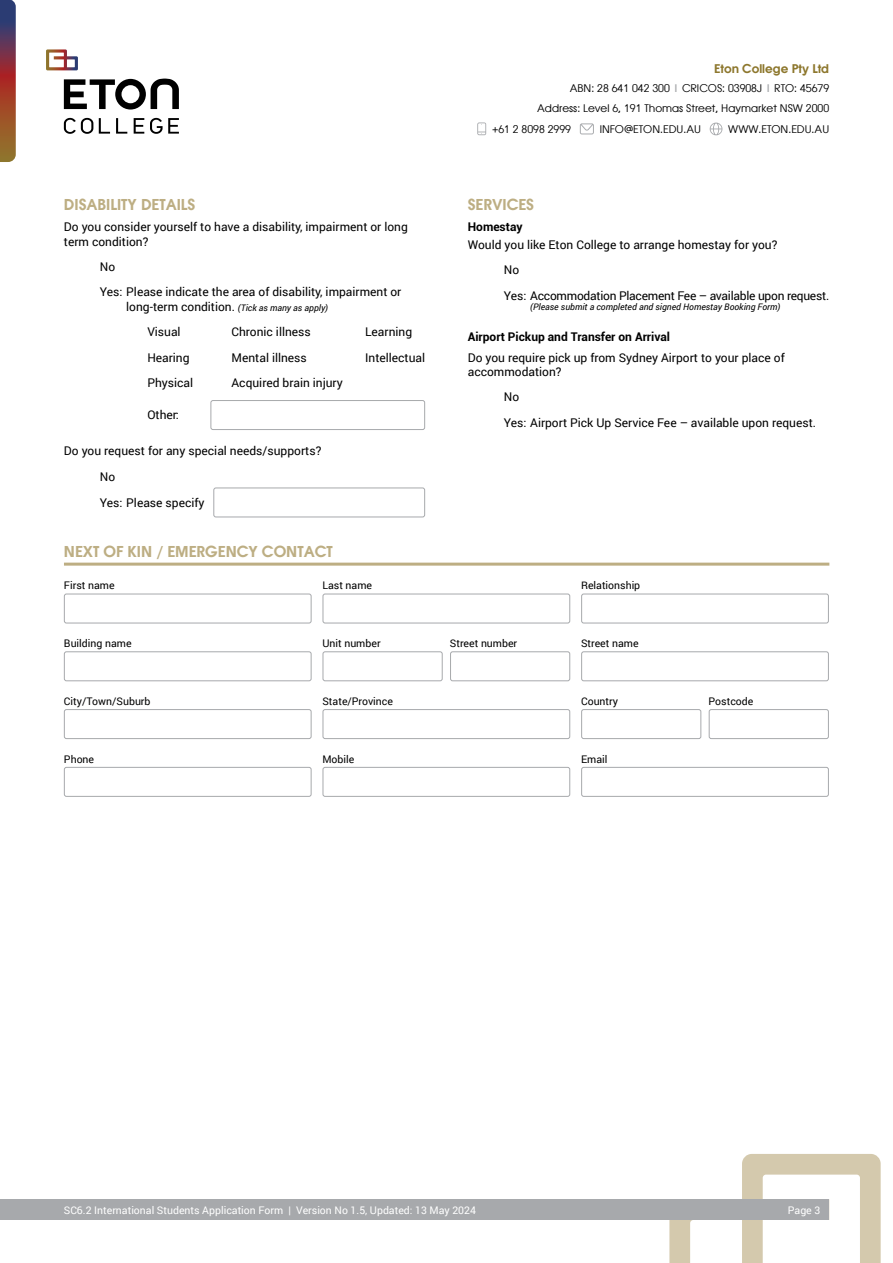
<style>
.page{position:relative;width:893px;height:1263px;background:#fff}
.page>*{position:absolute;margin:0;border:0;box-sizing:border-box;transform-origin:0 0}
.t1{font:600 15px "Atlanta";color:#bdae83}
.t2{font:12px/14.4px "Roboto";color:#000}
.t3{font:12px/25.3px "Roboto";letter-spacing:-.02em;color:#000}
.t4{font:700 12px "Roboto";color:#000}
.t5{font:600 12px "Atlanta";color:#8d772d}
.t6{font:10.5px "Roboto";color:#000}
.t7{font:10.5px/19.5px "Atlanta";color:#000;text-align:right}
.t8{font:10.5px "Roboto";color:#fff}
.t9{font:10.5px "Roboto";color:#fff}
.t10{font:italic 9px "Roboto";color:#000}
.s1{font-weight:600;color:#a7a9ac}
.s2{font-style:italic;font-size:9px}
</style>
<div class="page">
<svg style="left:0;top:0;width:16px;height:162px"></svg>
<svg style="left:669px;top:1154px;width:212px;height:109px"></svg>
<div style="left:0;top:1199px;width:829px;height:21px;background:#a7a9ac"></div>
<svg style="left:64px;top:118px;width:29px;height:16px"></svg>
<svg style="left:99px;top:118px;width:11px;height:16px"></svg>
<svg style="left:116px;top:118px;width:11px;height:16px"></svg>
<svg style="left:134px;top:118px;width:10px;height:16px"></svg>
<svg style="left:150px;top:118px;width:29px;height:16px"></svg>
<svg style="left:64px;top:79px;width:115px;height:31px"></svg>
<svg style="left:46px;top:49px;width:32px;height:21px"></svg>
<svg style="left:477px;top:122px;width:9px;height:13px"></svg>
<svg style="left:580px;top:123px;width:14px;height:11px"></svg>
<svg style="left:710px;top:123px;width:12px;height:12px"></svg>
<div style="left:210px;top:400px;width:215px;height:30px;border:1px solid #a7a9ac;border-radius:2px"></div>
<div style="left:213px;top:488px;width:212px;height:29px;border:1px solid #a7a9ac;border-radius:2px"></div>
<hr style="left:64px;top:563px;width:765px;height:3px;background:#bdae83">
<div style="left:64px;top:594px;width:247px;height:29px;border:1px solid #a7a9ac;border-radius:2px"></div>
<div style="left:581px;top:594px;width:248px;height:29px;border:1px solid #a7a9ac;border-radius:2px"></div>
<div style="left:323px;top:594px;width:247px;height:29px;border:1px solid #a7a9ac;border-radius:2px"></div>
<div style="left:64px;top:651px;width:247px;height:30px;border:1px solid #a7a9ac;border-radius:2px"></div>
<div style="left:323px;top:651px;width:120px;height:30px;border:1px solid #a7a9ac;border-radius:2px"></div>
<div style="left:450px;top:651px;width:120px;height:30px;border:1px solid #a7a9ac;border-radius:2px"></div>
<div style="left:581px;top:651px;width:248px;height:30px;border:1px solid #a7a9ac;border-radius:2px"></div>
<div style="left:64px;top:709px;width:247px;height:30px;border:1px solid #a7a9ac;border-radius:2px"></div>
<div style="left:323px;top:709px;width:247px;height:30px;border:1px solid #a7a9ac;border-radius:2px"></div>
<div style="left:581px;top:709px;width:120px;height:30px;border:1px solid #a7a9ac;border-radius:2px"></div>
<div style="left:709px;top:709px;width:120px;height:30px;border:1px solid #a7a9ac;border-radius:2px"></div>
<div style="left:64px;top:767px;width:247px;height:30px;border:1px solid #a7a9ac;border-radius:2px"></div>
<div style="left:323px;top:767px;width:247px;height:30px;border:1px solid #a7a9ac;border-radius:2px"></div>
<div style="left:581px;top:767px;width:248px;height:30px;border:1px solid #a7a9ac;border-radius:2px"></div>
<p class="t5" style="left:714px;top:60px;width:116px">Eton College Pty Ltd</p>
<p class="t7" style="left:537px;top:78px;width:294px">ABN: 28 641 042 300 <span class="s1">|</span> CRICOS: 03908J <span class="s1">|</span> RTO: 45679<br>Address: Level 6, 191 Thomas Street, Haymarket NSW 2000</p>
<p class="t7" style="left:492px;top:119px;width:81px">+61 2 8098 2999</p>
<p class="t7" style="left:600px;top:119px;width:103px">INFO@ETON.EDU.AU</p>
<p class="t7" style="left:728px;top:119px;width:102px">WWW.ETON.EDU.AU</p>
<p class="t1" style="left:64px;top:193px;width:133px">DISABILITY DETAILS</p>
<p class="t1" style="left:468px;top:193px;width:68px">SERVICES</p>
<p class="t2" style="left:64px;top:219px;width:345px">Do you consider yourself to have a disability, impairment or long term condition?</p>
<p class="t4" style="left:468px;top:218px;width:56px">Homestay</p>
<p class="t3" style="left:504px;top:231px;width:327px;text-indent:-36px">Would you like Eton College to arrange homestay for you?<br>No<br>Yes: Accommodation Placement Fee – available upon request.</p>
<p class="t10" style="left:530px;top:301px;width:252px">(Please submit a completed and signed Homestay Booking Form)</p>
<p class="t4" style="left:468px;top:328px;width:204px">Airport Pickup and Transfer on Arrival</p>
<p class="t2" style="left:468px;top:350px;width:319px">Do you require pick up from Sydney Airport to your place of accommodation?</p>
<p class="t2" style="left:504px;top:384px;width:314px;line-height:25.5px">No<br>Yes: Airport Pick Up Service Fee – available upon request.</p>
<p class="t2" style="left:100px;top:253px;width:303px;line-height:25.5px">No<br>Yes: Please indicate the area of disability, impairment or</p>
<p class="t2" style="left:126px;top:299px;width:203px">long-term condition. <span class="s2">(Tick as many as apply)</span></p>
<p class="t2" style="left:147px;top:324px;width:35px">Visual</p>
<p class="t2" style="left:232px;top:324px;width:81px">Chronic illness</p>
<p class="t2" style="left:365px;top:324px;width:49px">Learning</p>
<p class="t2" style="left:147px;top:350px;width:44px">Hearing</p>
<p class="t2" style="left:232px;top:350px;width:77px">Mental illness</p>
<p class="t2" style="left:365px;top:350px;width:62px">Intellectual</p>
<p class="t2" style="left:147px;top:375px;width:47px">Physical</p>
<p class="t2" style="left:232px;top:375px;width:113px">Acquired brain injury</p>
<p class="t2" style="left:147px;top:407px;width:33px">Other:</p>
<p class="t2" style="left:100px;top:438px;width:223px;line-height:25.7px;text-indent:-36px">Do you request for any special needs/supports?<br>No<br>Yes: Please specify</p>
<p class="t1" style="left:64px;top:541px;width:270px">NEXT OF KIN / EMERGENCY CONTACT</p>
<p class="t6" style="left:64px;top:578px;width:52px">First name</p>
<p class="t6" style="left:322px;top:578px;width:51px">Last name</p>
<p class="t6" style="left:581px;top:578px;width:61px">Relationship</p>
<p class="t6" style="left:64px;top:636px;width:69px">Building name</p>
<p class="t6" style="left:322px;top:636px;width:60px">Unit number</p>
<p class="t6" style="left:450px;top:636px;width:69px">Street number</p>
<p class="t6" style="left:581px;top:636px;width:59px">Street name</p>
<p class="t6" style="left:64px;top:694px;width:88px">City/Town/Suburb</p>
<p class="t6" style="left:322px;top:694px;width:72px">State/Province</p>
<p class="t6" style="left:581px;top:694px;width:39px">Country</p>
<p class="t6" style="left:709px;top:694px;width:46px">Postcode</p>
<p class="t6" style="left:64px;top:752px;width:32px">Phone</p>
<p class="t6" style="left:322px;top:752px;width:33px">Mobile</p>
<p class="t6" style="left:581px;top:752px;width:28px">Email</p>
<p class="t8" style="left:64px;top:1202px;width:414px">SC6.2 International Students Application Form | Version No 1.5, Updated: 13 May 2024</p>
<p class="t9" style="left:788px;top:1202px;width:34px">Page 3</p>
</div>
